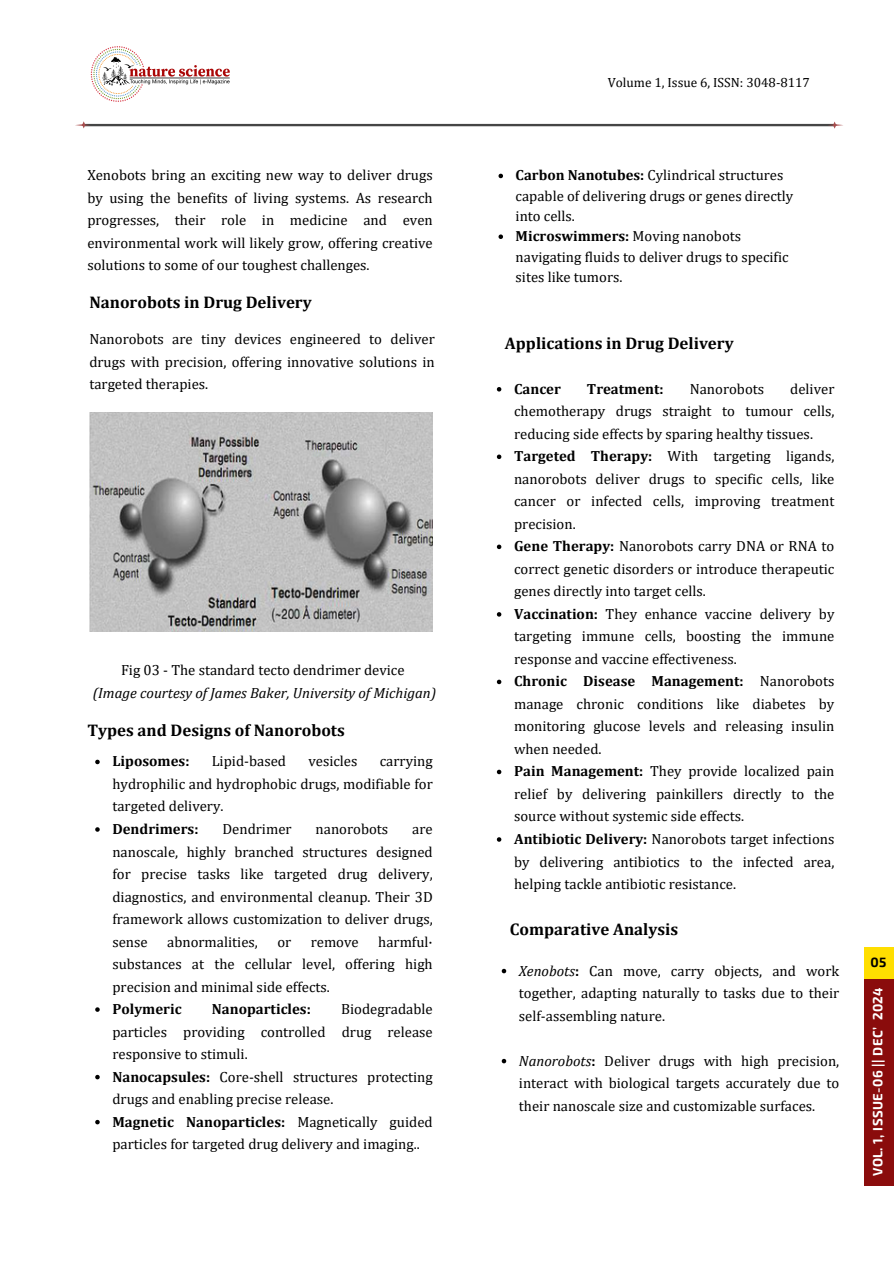
<style>
.page{position:relative;width:894px;height:1264px;background:#fff}
.page>*{position:absolute;margin:0;border:0;box-sizing:border-box;transform-origin:0 0}
.t1{font:700 16.8px "Cambria";color:#000}
.t2{font:14.7px/22.5px "Cambria";color:#000;text-align:justify}
.t3{font:italic 14.7px/22.5px "Cambria";color:#000;text-align:center}
.t4{font:700 14.7px "Cambria";color:#000}
.t5{font:13.35px "Cambria";color:#000}
.t6{font:700 13.2px "Exo 2";letter-spacing:.03em;color:#fff}
.t7{font:700 13.2px "Exo 2";color:#000}
.s1{font-style:normal}
.s2{font-weight:700}
.s3{font-style:italic}
</style>
<div class="page">
<svg style="left:75px;top:121px;width:768px;height:8px"></svg>
<img style="left:90px;top:46px;width:140px;height:56px">
<img style="left:89px;top:412px;width:343px;height:220px">
<svg style="left:95px;top:759px;width:5px;height:5px"></svg>
<svg style="left:95px;top:827px;width:5px;height:4px"></svg>
<svg style="left:95px;top:1007px;width:5px;height:4px"></svg>
<svg style="left:95px;top:1074px;width:5px;height:5px"></svg>
<svg style="left:95px;top:1119px;width:5px;height:5px"></svg>
<svg style="left:498px;top:174px;width:5px;height:4px"></svg>
<svg style="left:498px;top:234px;width:5px;height:5px"></svg>
<svg style="left:496px;top:387px;width:5px;height:4px"></svg>
<svg style="left:496px;top:454px;width:5px;height:5px"></svg>
<svg style="left:496px;top:544px;width:5px;height:5px"></svg>
<svg style="left:496px;top:612px;width:5px;height:4px"></svg>
<svg style="left:496px;top:679px;width:5px;height:5px"></svg>
<svg style="left:496px;top:769px;width:5px;height:5px"></svg>
<svg style="left:496px;top:837px;width:5px;height:4px"></svg>
<svg style="left:501px;top:968px;width:5px;height:5px"></svg>
<svg style="left:501px;top:1058px;width:5px;height:5px"></svg>
<div style="left:863px;top:977px;width:30px;height:208px;background:#8a0c0c"></div>
<div style="left:863px;top:947px;width:30px;height:31px;background:#ffde00"></div>
<h2 class="t2" style="left:87px;top:163px;width:347px">Xenobots bring an exciting new way to deliver drugs by using the benefits of living systems. As research progresses, their role in medicine and even environmental work will likely grow, offering creative solutions to some of our toughest challenges.</h2>
<p class="t1" style="left:89px;top:292px;width:224px">Nanorobots in Drug Delivery</p>
<p class="t2" style="left:89px;top:328px;width:347px">Nanorobots are tiny devices engineered to deliver drugs with precision, offering innovative solutions in targeted therapies.</p>
<p class="t3" style="left:93px;top:658px;width:345px"><span class="s1">Fig 03 - The standard tecto dendrimer device<br></span>(Image courtesy of James Baker, University of Michigan)</p>
<p class="t1" style="left:87px;top:720px;width:259px">Types and Designs of Nanorobots</p>
<p class="t4" style="left:112px;top:752px;width:78px">Liposomes:</p>
<p class="t2" style="left:212px;top:749px;width:76px">Lipid-based</p>
<p class="t2" style="left:308px;top:749px;width:51px">vesicles</p>
<p class="t2" style="left:112px;top:749px;width:322px;text-indent:267px">carrying hydrophilic and hydrophobic drugs, modifiable for targeted delivery.</p>
<h2 class="t4" style="left:112px;top:820px;width:88px">Dendrimers:</h2>
<h2 class="t2" style="left:222px;top:817px;width:71px">Dendrimer</h2>
<h2 class="t2" style="left:315px;top:817px;width:74px">nanorobots</h2>
<h2 class="t2" style="left:112px;top:817px;width:322px;text-indent:300px">are nanoscale, highly branched structures designed for precise tasks like targeted drug delivery, diagnostics, and environmental cleanup. Their 3D framework allows customization to deliver drugs, sense</h2>
<h2 class="t2" style="left:112px;top:929px;width:322px;text-indent:266px">harmful· substances at the cellular level, offering high precision and minimal side effects.</h2>
<h1 class="t4" style="left:112px;top:1000px;width:71px">Polymeric</h1>
<h1 class="t4" style="left:212px;top:1000px;width:100px">Nanoparticles:</h1>
<h2 class="t2" style="left:167px;top:929px;width:92px">abnormalities,</h2>
<h2 class="t2" style="left:277px;top:929px;width:15px">or</h2>
<h2 class="t2" style="left:310px;top:929px;width:50px">remove</h2>
<h1 class="t2" style="left:112px;top:997px;width:322px;text-indent:229px">Biodegradable particles providing controlled drug release responsive to stimuli.</h1>
<h2 class="t2" style="left:112px;top:1064px;width:322px"><span class="s2">Nanocapsules:</span> Core-shell structures protecting drugs and enabling precise release.</h2>
<p class="t2" style="left:112px;top:1109px;width:322px"><span class="s2">Magnetic Nanoparticles:</span> Magnetically guided particles for targeted drug delivery and imaging..</p>
<p class="t5" style="left:607px;top:74px;width:204px">Volume 1, Issue 6, ISSN: 3048-8117</p>
<h2 class="t2" style="left:515px;top:165px;width:279px;line-height:20.2px;text-align:left"><span class="s2">Carbon Nanotubes:</span> Cylindrical structures capable of delivering drugs or genes directly into cells.</h2>
<h1 class="t2" style="left:515px;top:226px;width:274px;line-height:20.2px;text-align:left"><span class="s2">Microswimmers:</span> Moving nanobots navigating fluids to deliver drugs to specific sites like tumors.</h1>
<p class="t1" style="left:504px;top:333px;width:230px">Applications in Drug Delivery</p>
<p class="t4" style="left:514px;top:380px;width:48px">Cancer</p>
<p class="t4" style="left:586px;top:380px;width:78px">Treatment:</p>
<p class="t2" style="left:689px;top:377px;width:76px">Nanorobots</p>
<p class="t2" style="left:514px;top:377px;width:322px;text-indent:276px">deliver chemotherapy drugs straight to tumour cells, reducing side effects by sparing healthy tissues.</p>
<p class="t2" style="left:514px;top:444px;width:322px"><span class="s2">Targeted Therapy:</span> With targeting ligands, nanorobots deliver drugs to specific cells, like cancer or infected cells, improving treatment precision.</p>
<h1 class="t2" style="left:514px;top:534px;width:322px"><span class="s2">Gene Therapy:</span> Nanorobots carry DNA or RNA to correct genetic disorders or introduce therapeutic genes directly into target cells.</h1>
<p class="t2" style="left:514px;top:602px;width:322px"><span class="s2">Vaccination:</span> They enhance vaccine delivery by targeting immune cells, boosting the immune response and vaccine effectiveness.</p>
<p class="t2" style="left:514px;top:669px;width:322px"><span class="s2">Chronic Disease Management:</span> Nanorobots manage chronic conditions like diabetes by monitoring glucose levels and releasing insulin when needed.</p>
<p class="t2" style="left:514px;top:759px;width:322px"><span class="s2">Pain Management:</span> They provide localized pain relief by delivering painkillers directly to the source without systemic side effects.</p>
<p class="t2" style="left:514px;top:827px;width:322px"><span class="s2">Antibiotic Delivery:</span> Nanorobots target infections by delivering antibiotics to the infected area, helping tackle antibiotic resistance.</p>
<p class="t1" style="left:509px;top:919px;width:170px">Comparative Analysis</p>
<p class="t2" style="left:519px;top:958px;width:322px"><span class="s3">Xenobots</span><span class="s2">:</span> Can move, carry objects, and work together, adapting naturally to tasks due to their self-assembling nature.</p>
<p class="t2" style="left:519px;top:1048px;width:322px"><span class="s3">Nanorobots</span><span class="s2">:</span> Deliver drugs with high precision, interact with biological targets accurately due to their nanoscale size and customizable surfaces.</p>
<p class="t7" style="left:870px;top:953px;width:17px">05</p>
<h1 class="t6" style="left:868px;top:1176px;width:190px;rotate:-90deg">VOL. 1, ISSUE-06 || DEC’ 2024</h1>
</div>
